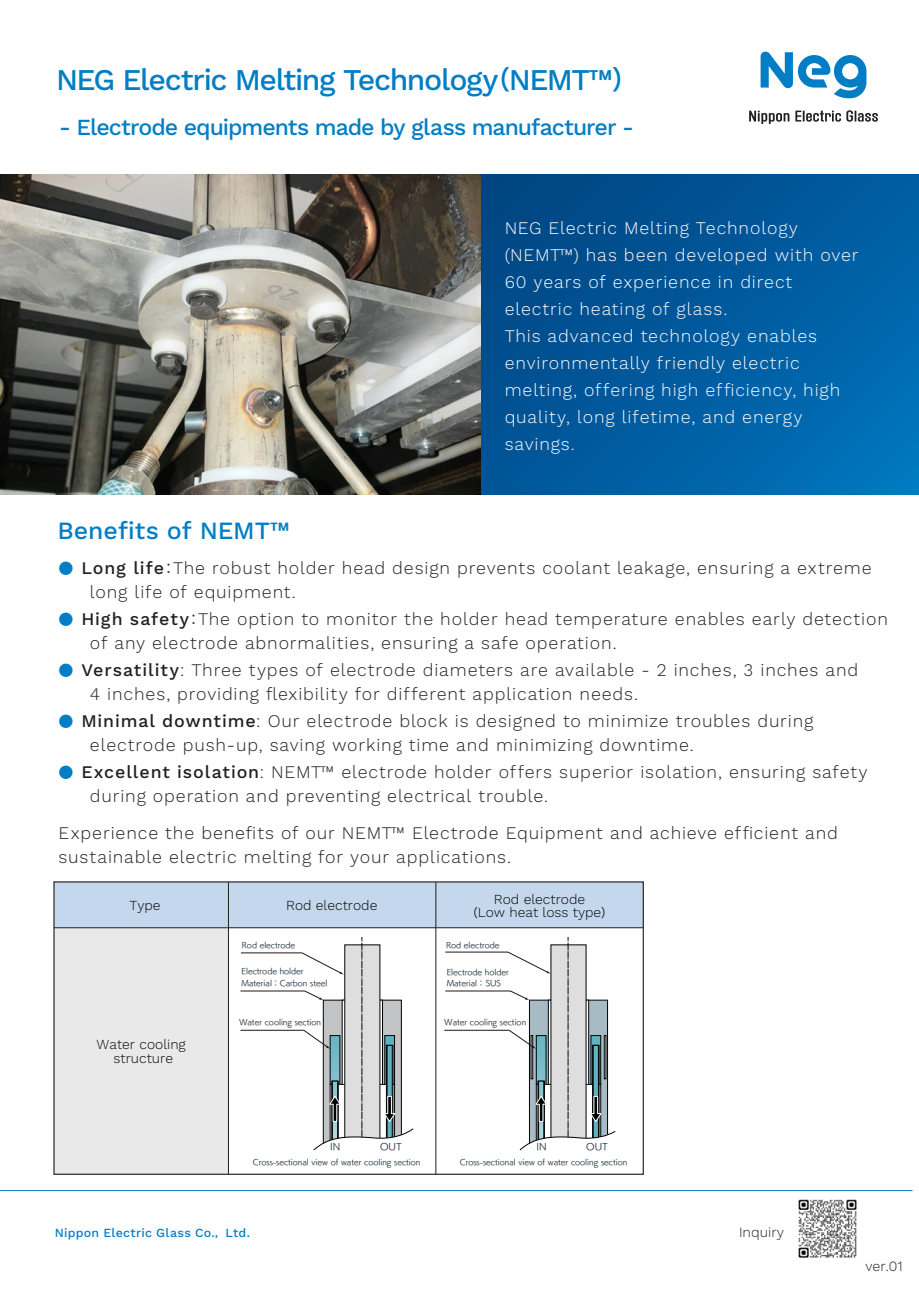
<style>
.page{position:relative;width:919px;height:1289px;background:#fff}
.page>*{position:absolute;margin:0;border:0;box-sizing:border-box;transform-origin:0 0}
.t1{font:500 30.15px "Work Sans";letter-spacing:-.045em;color:#007ec5}
.t2{font:500 24.75px "Work Sans";color:#007ec5}
.t3{font:500 22.95px "Work Sans";letter-spacing:-.045em;color:#007ec5}
.t4{font:300 17.7px/24px "Work Sans";letter-spacing:.05em;color:#231f20}
.t5{font:300 17.7px/27px "Work Sans";letter-spacing:.05em;color:#fff}
.t6{font:300 14.1px "Work Sans";color:#231f20}
.t7{font:300 13.8px/13px "Work Sans";color:#030303;text-align:center}
.t8{font:500 12.45px "Work Sans";letter-spacing:.025em;color:#007ec5}
.t9{font:9.15px "UD Kakugo Large Pr 6 N R";color:#0e1f2c}
.t10{font:7.8px/11.7px "UD Kakugo Large Pr 6 N R";color:#0e1f2c}
.s1{font-family:"UD Kakugo Large Pr 6 N DB";font-weight:400;font-size:25.5px}
.s2{font-family:"UD Kakugo Large Pr 6 N R";font-weight:400;font-size:15px;color:#007ec5}
.s3{font-weight:500}
.s4{font-family:"UD Kakugo Large Pr 6 N R";font-weight:400;font-size:15px}
.s5{font-family:"UD Kakugo Large Pr 6 N R";font-weight:400;font-size:11.7px}
.s6{font-family:"UD Kakugo Large Pr 6 N DB";font-weight:400;font-size:10.5px}
</style>
<div class="page">
<hr style="left:0;top:1190px;width:912px;height:1px;background:#007ec5">
<svg style="left:760px;top:52px;width:106px;height:46px"></svg>
<svg style="left:749px;top:111px;width:40px;height:13px"></svg>
<svg style="left:795px;top:110px;width:82px;height:12px"></svg>
<svg style="left:481px;top:174px;width:437px;height:321px;background:#005a9d"></svg>
<div style="left:54px;top:927px;width:174px;height:247px;background:#eae9e9"></div>
<div style="left:54px;top:882px;width:589px;height:45px;background:#c5d7ec"></div>
<hr style="left:54px;top:927px;width:589px;height:1px;background:#231f20">
<hr style="left:228px;top:882px;width:1px;height:292px;background:#231f20">
<hr style="left:435px;top:882px;width:1px;height:292px;background:#231f20">
<img style="left:798px;top:1199px;width:59px;height:59px">
<img style="left:0;top:174px;width:481px;height:321px">
<svg style="left:240px;top:937px;width:173px;height:214px"></svg>
<svg style="left:444px;top:937px;width:171px;height:214px"></svg>
<h1 class="t1" style="left:56px;top:62px;width:583px">NEG Electric Melting Technology<span class="s1">（</span>NEMT™<span class="s1">）</span></h1>
<p class="t3" style="left:59px;top:114px;width:576px">- Electrode equipments made by glass manufacturer -</p>
<p class="t5" style="left:504px;top:215px;width:355px">NEG Electric Melting Technology (NEMT™) has been developed with over<br>60 years of experience in direct electric heating of glass.<br>This advanced technology enables environmentally friendly electric melting, offering high efficiency, high quality, long lifetime, and energy savings.</p>
<h2 class="t2" style="left:57px;top:516px;width:234px">Benefits of NEMT™</h2>
<p class="t4" style="left:90px;top:556px;width:783px;text-indent:-31px"><span class="s2">●</span> <span class="s3">Long life</span><span class="s4">：</span>The robust holder head design prevents coolant leakage, ensuring a extreme long life of equipment.</p>
<p class="t4" style="left:90px;top:607px;width:799px;text-indent:-31px"><span class="s2">●</span> <span class="s3">High safety</span><span class="s4">：</span>The option to monitor the holder head temperature enables early detection of any electrode abnormalities, ensuring a safe operation.</p>
<p class="t4" style="left:90px;top:658px;width:769px;text-indent:-31px"><span class="s2">●</span> <span class="s3">Versatility</span>: Three types of electrode diameters are available - 2 inches, 3 inches and<br>4 inches, providing flexibility for different application needs.</p>
<p class="t4" style="left:90px;top:709px;width:724px;text-indent:-31px"><span class="s2">●</span> <span class="s3">Minimal downtime</span>: Our electrode block is designed to minimize troubles during electrode push-up, saving working time and minimizing downtime.</p>
<p class="t4" style="left:90px;top:760px;width:779px;text-indent:-31px"><span class="s2">●</span> <span class="s3">Excellent isolation</span>: NEMT™ electrode holder offers superior isolation, ensuring safety during operation and preventing electrical trouble.</p>
<p class="t4" style="left:58px;top:822px;width:780px">Experience the benefits of our NEMT™ Electrode Equipment and achieve efficient and sustainable electric melting for your applications.</p>
<p class="t7" style="left:129px;top:899px;width:33px">Type</p>
<p class="t7" style="left:286px;top:899px;width:93px">Rod electrode</p>
<p class="t7" style="left:466px;top:893px;width:148px">Rod electrode<br><span class="s5">（</span>Low heat loss type<span class="s5">）</span></p>
<p class="t7" style="left:97px;top:1038px;width:91px">Water cooling structure</p>
<p class="t10" style="left:242px;top:938px;width:55px">Rod electrode</p>
<p class="t10" style="left:446px;top:939px;width:55px">Rod electrode</p>
<p class="t10" style="left:241px;top:965px;width:87px">Electrode holder<br>Material：Carbon steel</p>
<p class="t10" style="left:446px;top:965px;width:64px">Electrode holder<br>Material： SUS</p>
<p class="t10" style="left:239px;top:1015px;width:83px">Water cooling section</p>
<p class="t10" style="left:444px;top:1016px;width:83px">Water cooling section</p>
<p class="t9" style="left:330px;top:1141px;width:12px">IN</p>
<p class="t9" style="left:380px;top:1141px;width:23px">OUT</p>
<p class="t10" style="left:253px;top:1156px;width:169px">Cross-sectional view of water cooling section</p>
<p class="t9" style="left:536px;top:1141px;width:12px">IN</p>
<p class="t9" style="left:586px;top:1141px;width:23px">OUT</p>
<p class="t10" style="left:459px;top:1156px;width:169px">Cross-sectional view of water cooling section</p>
<p class="t8" style="left:55px;top:1225px;width:197px">Nippon Electric Glass Co.<span class="s6">，</span>Ltd.</p>
<p class="t6" style="left:739px;top:1223px;width:46px">Inquiry</p>
<p class="t6" style="left:865px;top:1258px;width:39px">ver.01</p>
</div>
